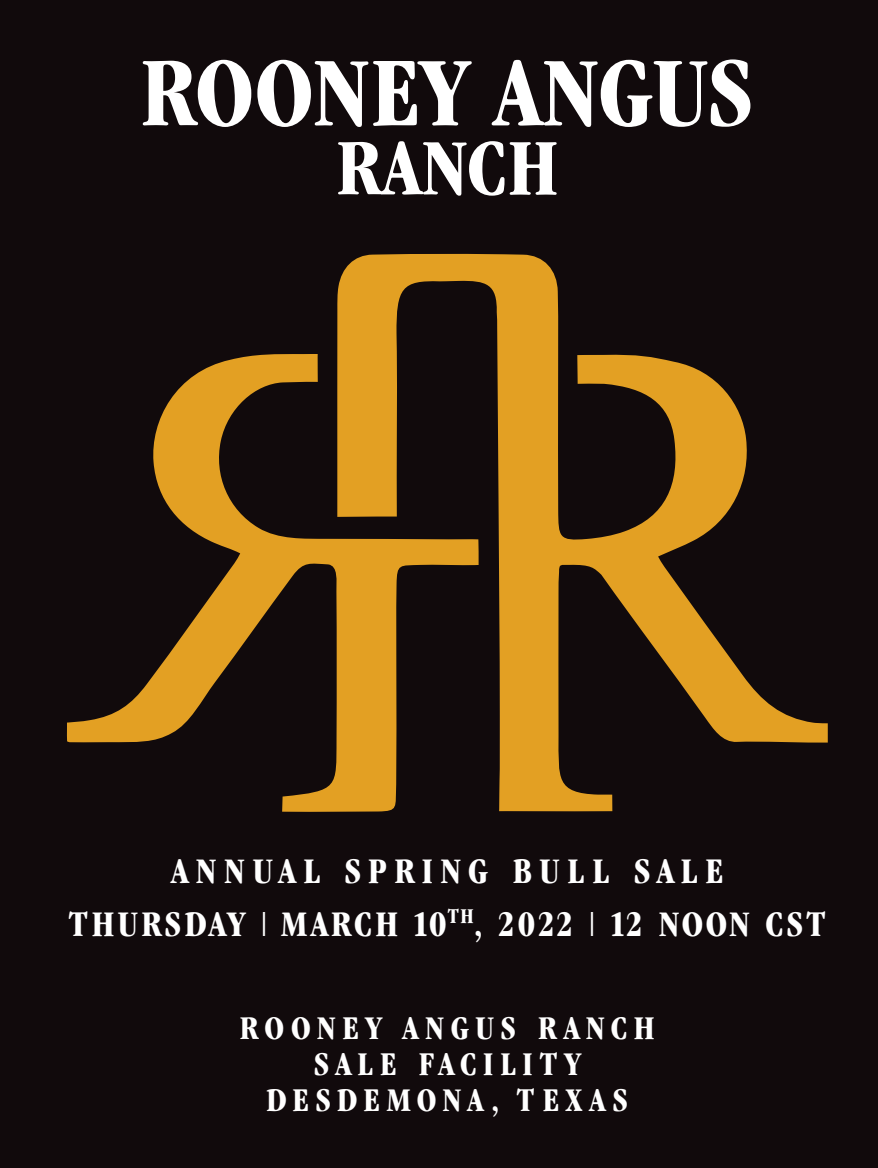
<style>
.page{position:relative;width:878px;height:1168px;background:#110a0c}
.page>*{position:absolute;margin:0;border:0;box-sizing:border-box;transform-origin:0 0}
.t1{font:700 condensed 102.6px "Garamond IT Cby BT";letter-spacing:-.005em;color:#fff}
.t2{font:700 condensed 83.25px "Garamond IT Cby BT";letter-spacing:.01em;color:#fff}
.t3{font:700 condensed 37.5px/52.5px "Garamond IT Cby BT";letter-spacing:.09em;color:#fff;text-align:center}
.t4{font:700 condensed 34.5px/36px "Garamond IT Cby BT";letter-spacing:.18em;color:#fff;text-align:center}
</style>
<div class="page">
<svg style="left:337px;top:254px;width:490px;height:557px"></svg>
<svg style="left:67px;top:354px;width:411px;height:458px"></svg>
<h1 class="t1" style="left:141px;top:32px;width:614px">ROONEY ANGUS</h1>
<h2 class="t2" style="left:336px;top:118px;width:223px">RANCH</h2>
<p class="t3" style="left:69px;top:844px;width:758px">ANNUAL SPRING BULL SALE<br>THURSDAY <sup>|</sup> MARCH 10<sup>TH</sup>, 2022 <sup>|</sup> 12 NOON CST</p>
<p class="t4" style="left:240px;top:1009px;width:416px">ROONEY ANGUS RANCH<br>SALE FACILITY<br>DESDEMONA, TEXAS</p>
</div>
